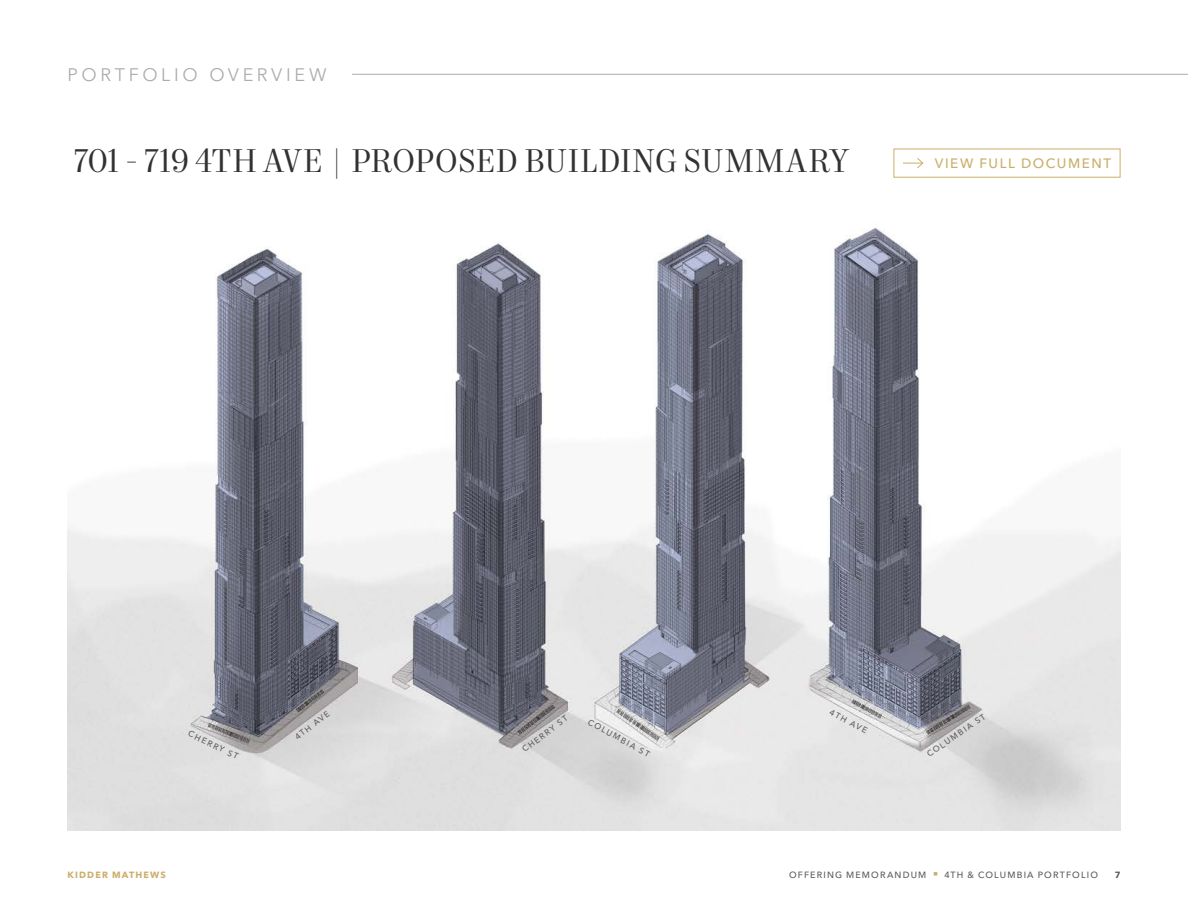
<style>
.page{position:relative;width:1188px;height:918px;background:#fff}
.page>*{position:absolute;margin:0;border:0;box-sizing:border-box;transform-origin:0 0}
.Headline_-_Level_2_-_Charcoal_2023{font:33px "Mort Modern 08";letter-spacing:-.005em;color:#313234}
.Section_Identifier_-_Sterling_2023{font:18px "Avenir Next LT Pro";letter-spacing:.2em;color:#afabac}
.KM_URL_-_Gold_2023{font:500 13.5px "Avenir Next LT Pro";letter-spacing:.115em;color:#cbae6b}
.t1{font:500 9px "Avenir Next LT Pro";letter-spacing:.13em;color:#5e5d5d}
.t2{font:700 9px "Avenir Next LT Pro";letter-spacing:.13em;color:#cbae6b}
.t3{font:700 9px "Avenir Next LT Pro";color:#5e5d5d}
.Street_Names_-_Ash_2023{font:500 8.25px "Avenir Next LT Pro";color:#5e5d5d}
.s1{color:#cbae6b}
</style>
<div class="page">
<img style="left:68px;top:228px;width:1052px;height:602px">
<div style="left:894px;top:149px;width:226px;height:29px;border:1px solid #cbae6b"></div>
<svg style="left:903px;top:158px;width:21px;height:11px"></svg>
<hr style="left:352px;top:74px;width:836px;height:1px;background:#afabac">
<p class="Section_Identifier_-_Sterling_2023" style="left:68px;top:64px;width:261px">PORTFOLIO OVERVIEW</p>
<p class="Headline_-_Level_2_-_Charcoal_2023" style="left:74px;top:141px;width:777px">701 - 719 4TH AVE | PROPOSED BUILDING SUMMARY</p>
<p class="KM_URL_-_Gold_2023" style="left:935px;top:155px;width:178px">VIEW FULL DOCUMENT</p>
<p class="Street_Names_-_Ash_2023" style="left:833px;top:707px;width:43px;rotate:29deg">4TH AVE</p>
<p class="Street_Names_-_Ash_2023" style="left:293px;top:734px;width:43px;rotate:-38deg">4TH AVE</p>
<p class="Street_Names_-_Ash_2023" style="left:191px;top:728px;width:56px;rotate:26deg">CHERRY ST</p>
<p class="Street_Names_-_Ash_2023" style="left:591px;top:717px;width:71px;rotate:29deg">COLUMBIA ST</p>
<p class="Street_Names_-_Ash_2023" style="left:925px;top:751px;width:71px;rotate:-35deg">COLUMBIA ST</p>
<p class="Street_Names_-_Ash_2023" style="left:520px;top:746px;width:56px;rotate:-37deg">CHERRY ST</p>
<p class="t2" style="left:68px;top:869px;width:100px">KIDDER MATHEWS</p>
<p class="t1" style="left:789px;top:869px;width:310px">OFFERING MEMORANDUM <span class="s1">■</span> 4TH &amp; COLUMBIA PORTFOLIO</p>
<p class="t3" style="left:1115px;top:869px;width:7px">7</p>
</div>
